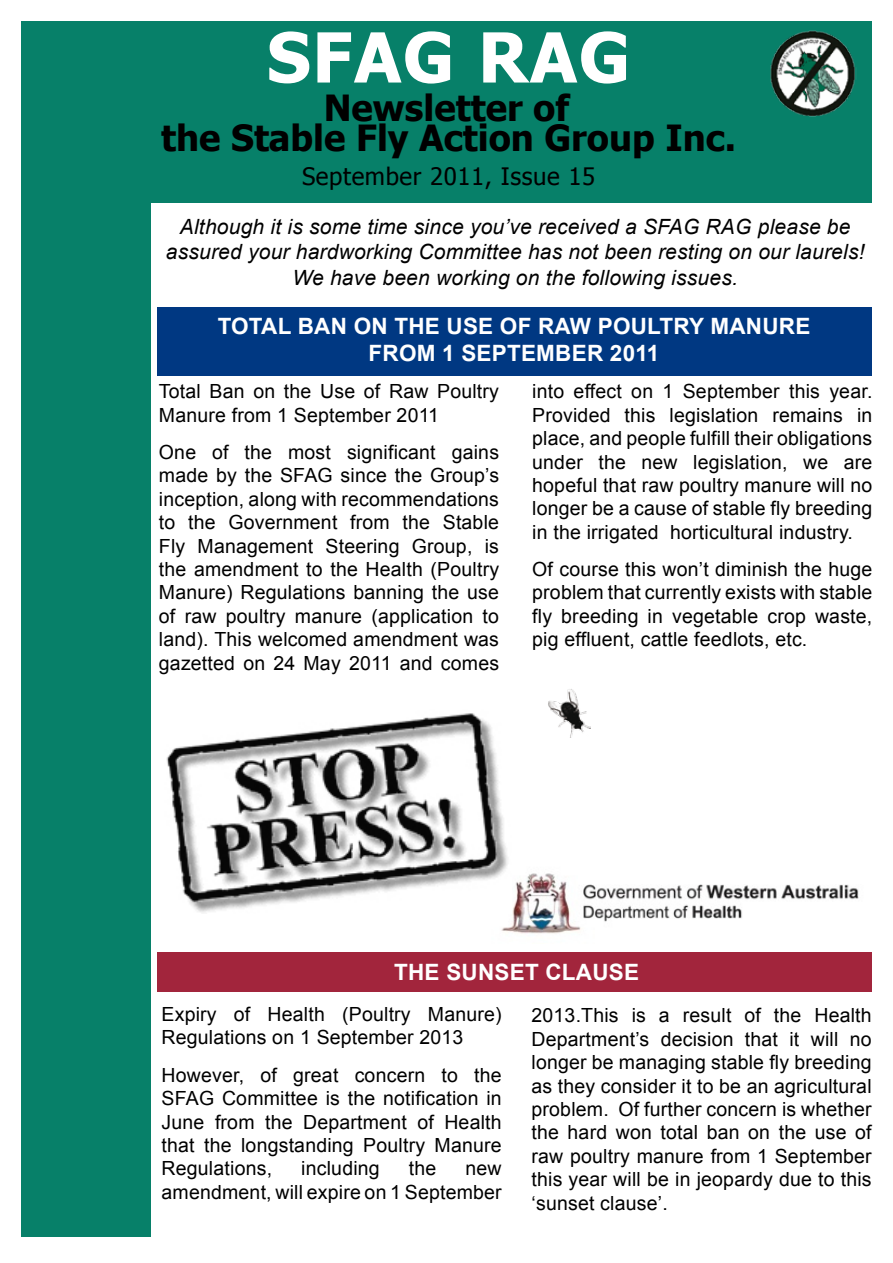
<style>
.page{position:relative;width:893px;height:1263px;background:#fff}
.page>*{position:absolute;margin:0;border:0;box-sizing:border-box;transform-origin:0 0}
.t1{font:700 69px "Tahoma";letter-spacing:.025em;color:#fff}
.t2{font:700 36px/30.2px "Tahoma";color:#000;text-align:center}
.t3{font:24px "Tahoma";letter-spacing:.025em;color:#000}
.t4{font:700 22.5px/27px "Arial";letter-spacing:.01em;color:#fff;text-align:center}
.t5{font:italic 21px/25.2px "Arial";letter-spacing:.01em;color:#000;text-align:center}
.t6{font:19.5px/23.4px "Arial";letter-spacing:.01em;color:#000;text-align:justify}
</style>
<div class="page">
<div style="left:21px;top:21px;width:851px;height:181px;background:#078069"></div>
<img style="left:770px;top:30px;width:85px;height:86px">
<img style="left:548px;top:689px;width:42px;height:49px">
<div style="left:21px;top:202px;width:129px;height:1034px;background:#078069"></div>
<div style="left:157px;top:952px;width:715px;height:40px;background:#a2253c"></div>
<div style="left:157px;top:307px;width:715px;height:69px;background:#003882"></div>
<img style="left:501px;top:873px;width:358px;height:61px">
<img style="left:166px;top:713px;width:346px;height:200px">
<h1 class="t1" style="left:267px;top:9px;width:365px">SFAG RAG</h1>
<h2 class="t2" style="left:161px;top:91px;width:576px">Newsletter of<br>the Stable Fly Action Group Inc.</h2>
<p class="t3" style="left:302px;top:160px;width:295px">September 2011, Issue 15</p>
<p class="t5" style="left:166px;top:215px;width:700px">Although it is some time since you’ve received a SFAG RAG please be assured your hardworking Committee has not been resting on our laurels!<br>We have been working on the following issues.</p>
<p class="t4" style="left:218px;top:313px;width:594px">TOTAL BAN ON THE USE OF RAW POULTRY MANURE<br>FROM 1 SEPTEMBER 2011</p>
<p class="t6" style="left:159px;top:380px;width:342px">Total Ban on the Use of Raw Poultry<br>Manure from 1 September 2011</p>
<p class="t6" style="left:159px;top:441px;width:342px">One of the most significant gains made by the SFAG since the Group’s inception, along with recommendations to the Government from the Stable Fly Management Steering Group, is the amendment to the Health (Poultry Manure) Regulations banning the use of raw poultry manure (application to land). This welcomed amendment was gazetted on 24 May 2011 and comes</p>
<p class="t6" style="left:532px;top:380px;width:342px">into effect on 1 September this year.<br>Provided this legislation remains in place, and people fulfill their obligations under the new legislation, we are hopeful that raw poultry manure will no longer be a cause of stable fly breeding in the irrigated horticultural industry.</p>
<p class="t6" style="left:532px;top:558px;width:342px">Of course this won’t diminish the huge problem that currently exists with stable fly breeding in vegetable crop waste, pig effluent, cattle feedlots, etc.</p>
<p class="t4" style="left:394px;top:959px;width:246px">THE SUNSET CLAUSE</p>
<p class="t6" style="left:162px;top:1003px;width:342px">Expiry of Health (Poultry Manure)<br>Regulations on 1 September 2013</p>
<p class="t6" style="left:162px;top:1063px;width:342px">However, of great concern to the SFAG Committee is the notification in June from the Department of Health that the longstanding Poultry Manure Regulations,</p>
<p class="t6" style="left:531px;top:1004px;width:342px">2013.This is a result of the Health Department’s decision that it will no longer be managing stable fly breeding as they consider it to be an agricultural problem. Of further concern is whether the hard won total ban on the use of raw poultry manure from 1 September this year will be in jeopardy due to this ‘sunset clause’.</p>
<p class="t6" style="left:301px;top:1157px;width:80px">including</p>
<p class="t6" style="left:409px;top:1157px;width:29px">the</p>
<p class="t6" style="left:162px;top:1157px;width:342px;text-align:right">new<br>amendment, will expire on 1 September</p>
</div>
